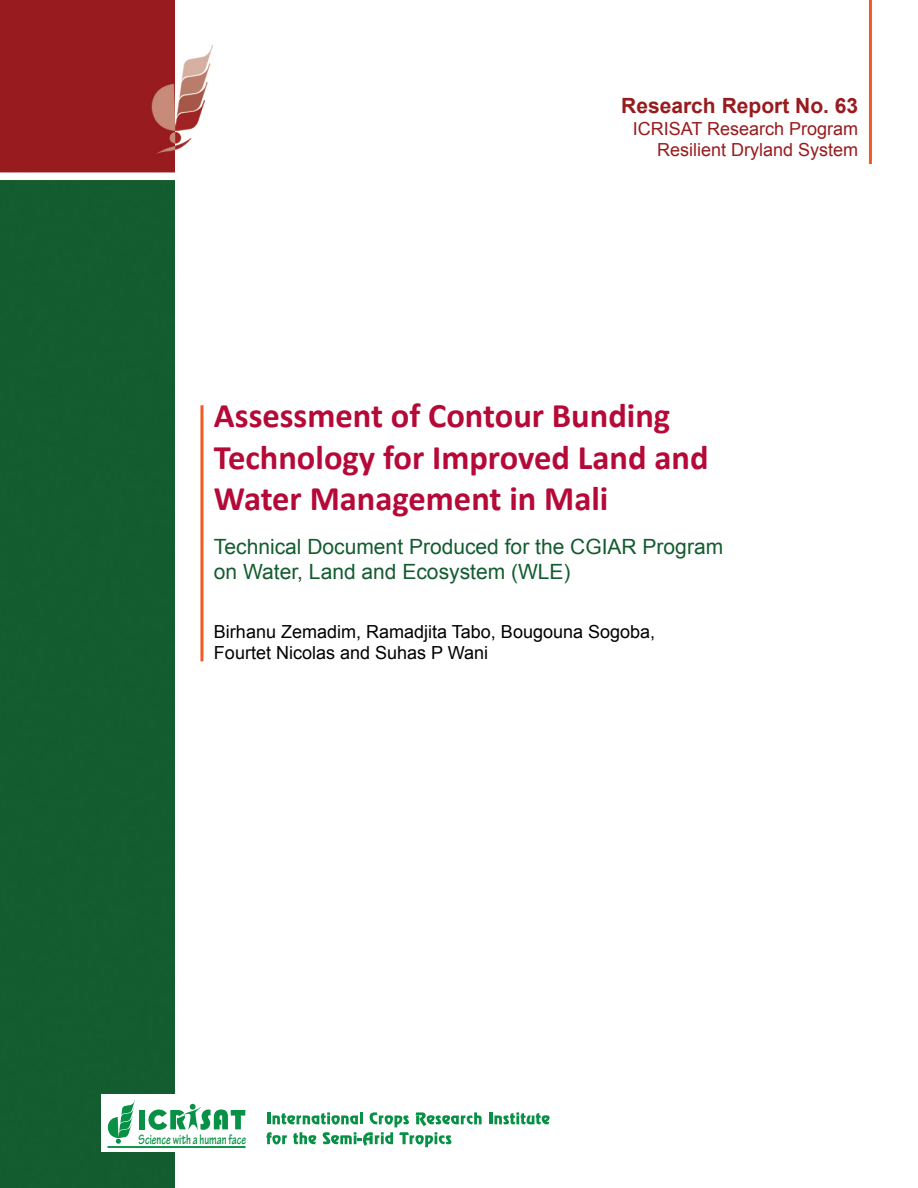
<style>
.page{position:relative;width:918px;height:1188px;background:#fff}
.page>*{position:absolute;margin:0;border:0;box-sizing:border-box;transform-origin:0 0}
.t1{font:700 34.5px/41.4px "Calibri";color:#b50938}
.t2{font:21px/25.2px "Arial";color:#135c2f}
.t3{font:700 21px "Arial";color:#981b1e}
.t4{font:18px/21.6px "Arial";color:#000}
.t5{font:18px/21.6px "Arial";color:#981b1e;text-align:right}
.t6{font:700 14.7px "Tekton Pro";color:#089146;scale:.7 1}
</style>
<div class="page">
<img style="left:0;top:0;width:872px;height:1187px">
<hr style="left:868px;top:0;width:3px;height:164px;background:#f15a22">
<hr style="left:200px;top:405px;width:3px;height:256px;background:#f15a22">
<div style="left:101px;top:1094px;width:448px;height:57px;background:#fff"></div>
<svg style="left:108px;top:1100px;width:27px;height:43px"></svg>
<hr style="left:108px;top:1146px;width:137px;height:1px;background:#089146">
<div style="left:139px;top:1109px;width:6px;height:20px;background:#089146"></div>
<svg style="left:489px;top:1112px;width:60px;height:12px"></svg>
<svg style="left:266px;top:1112px;width:215px;height:35px"></svg>
<svg style="left:148px;top:1103px;width:97px;height:26px"></svg>
<p class="t3" style="left:621px;top:91px;width:238px">Research Report No. 63</p>
<p class="t5" style="left:632px;top:117px;width:227px">ICRISAT Research Program<br>Resilient Dryland System</p>
<p class="t1" style="left:214px;top:394px;width:496px">Assessment of Contour Bunding<br>Technology for Improved Land and<br>Water Management in Mali</p>
<p class="t2" style="left:214px;top:534px;width:510px">Technical Document Produced for the CGIAR Program on Water, Land and Ecosystem (WLE)</p>
<p class="t4" style="left:214px;top:620px;width:442px">Birhanu Zemadim, Ramadjita Tabo, Bougouna Sogoba,<br>Fourtet Nicolas and Suhas P Wani</p>
<p class="t6" style="left:138px;top:1130px;width:155px">Science with a human face</p>
</div>
